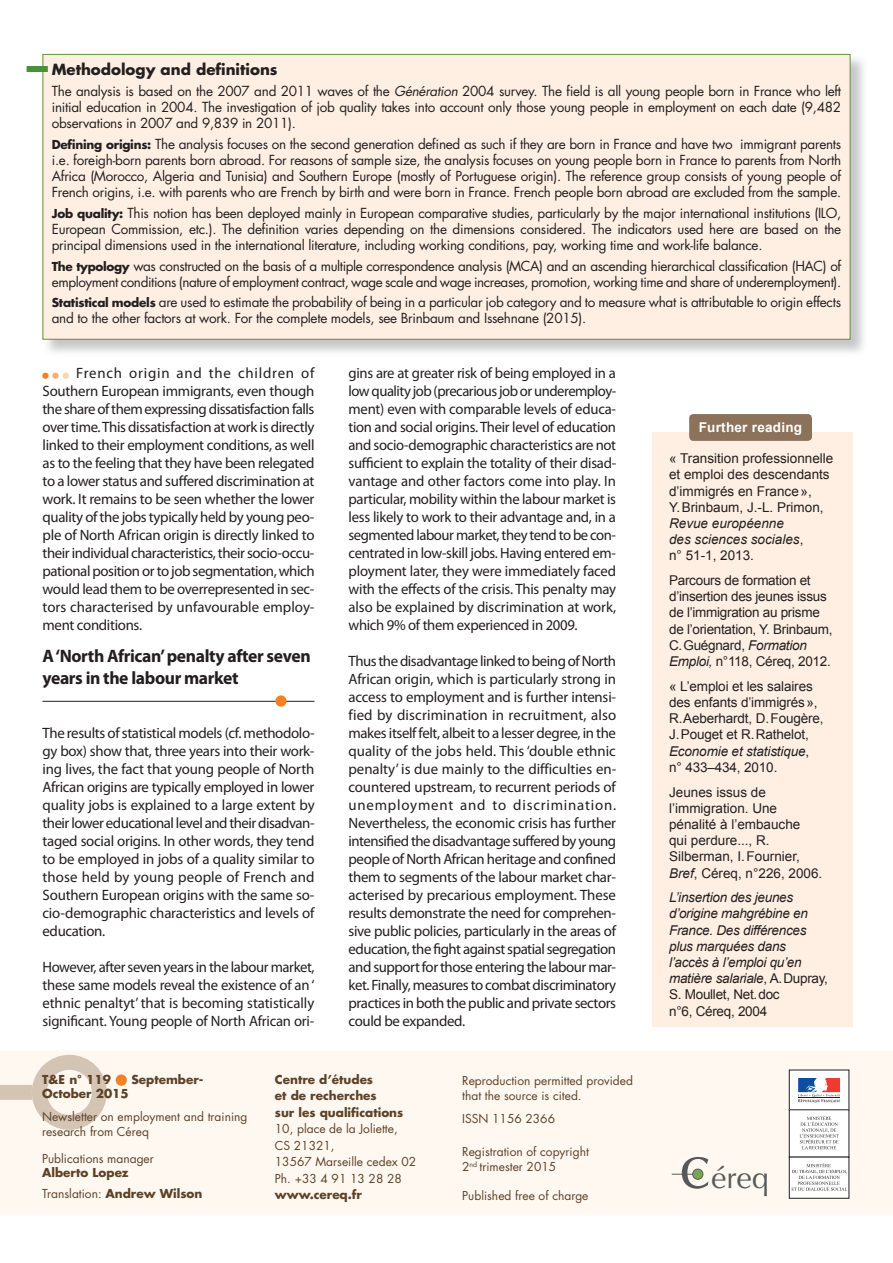
<style>
.page{position:relative;width:893px;height:1263px;background:#fff}
.page>*{position:absolute;margin:0;border:0;box-sizing:border-box;transform-origin:0 0}
.t1{font:30.6px "Optima";color:#57585a}
.t2{font:700 18px/21.6px "Myriad Pro";letter-spacing:-.02em;color:#231f20}
.t3{font:300 16.5px "Futura";color:#f48026}
.t4{font:15px/18px "Myriad Pro";letter-spacing:-.015em;color:#231f20;text-align:justify}
.t5{font:700 15px "Futura";color:#231f20}
.t6{font:13.5px/16.2px "Futura";letter-spacing:-.02em;color:#231f20;text-align:justify}
.t7{font:13.5px/16.2px "Arial";letter-spacing:-.01em;color:#231f20}
.t8{font:italic 13.5px/16.2px "Arial";letter-spacing:-.02em;color:#231f20}
.t9{font:italic 13.5px/16.2px "Arial";color:#231f20}
.t10{font:700 13.5px "Arial";letter-spacing:.02em;color:#fff}
.t11{font:12px/16.5px "Futura";color:#5d4228}
.t12{font:700 12px/16.5px "Futura";color:#5d4228}
.s1{font-style:italic}
.s2{font-weight:700;font-size:12px}
.s3{color:#faae74}
.s4{color:#fdd4b2}
.s5{font-weight:400}
.s6{font-style:normal}
.s7{font-size:63.9px}
</style>
<div class="page">
<div style="left:0;top:1051px;width:893px;height:164px;background:#fef8f1"></div>
<svg style="left:0;top:1055px;width:107px;height:75px"></svg>
<hr style="left:43px;top:701px;width:271px;height:1px;background:#231f20">
<div style="left:116px;top:1074px;width:11px;height:12px;background:#f48026;border-radius:50%"></div>
<svg style="left:672px;top:1174px;width:21px;height:1px"></svg>
<div style="left:693px;top:1169px;width:10px;height:10px;background:#79a751;border-radius:50%"></div>
<div style="left:693px;top:1169px;width:10px;height:10px;border:1px solid #57585a;border-radius:50%"></div>
<div style="left:652px;top:432px;width:200px;height:594px;background:#feefe2"></div>
<div style="left:689px;top:414px;width:123px;height:27px;background:#8c725b;border-radius:4px"></div>
<div style="left:789px;top:1070px;width:60px;height:40px;background:#fff"></div>
<svg style="left:798px;top:1078px;width:42px;height:25px"></svg>
<hr style="left:798px;top:1097px;width:42px;height:1px;background:#231f20">
<div style="left:789px;top:1110px;width:60px;height:47px;background:#fff"></div>
<div style="left:789px;top:1157px;width:60px;height:41px;background:#fff"></div>
<svg style="left:799px;top:1116px;width:40px;height:33px"></svg>
<svg style="left:791px;top:1163px;width:56px;height:28px"></svg>
<img style="left:47px;top:55px;width:817px;height:298px">
<div style="left:43px;top:54px;width:807px;height:285px;background:#feefe2"></div>
<div style="left:27px;top:66px;width:21px;height:6px;background:#459336"></div>
<div style="left:275px;top:695px;width:12px;height:12px;background:#f48026;border-radius:50%"></div>
<p class="t5" style="left:52px;top:59px;width:227px">Methodology and definitions</p>
<p class="t6" style="left:52px;top:82px;width:791px">The analysis is based on the 2007 and 2011 waves of the <span class="s1">Génération</span> 2004 survey. The field is all young people born in France who left initial education in 2004. The investigation of job quality takes into account only those young people in employment on each date (9,482 observations in 2007 and 9,839 in 2011).</p>
<p class="t6" style="left:52px;top:135px;width:791px"><span class="s2">Defining origins:</span> The analysis focuses on the second generation defined as such if they are born in France and have two immigrant parents i.e. foreigh-born parents born abroad. For reasons of sample size, the analysis focuses on young people born in France to parents from North Africa (Morocco, Algeria and Tunisia) and Southern Europe (mostly of Portuguese origin). The reference group consists of young people of French origins, i.e. with parents who are French by birth and were born in France. French people born abroad are excluded from the sample.</p>
<p class="t6" style="left:52px;top:204px;width:791px"><span class="s2">Job quality:</span> This notion has been deployed mainly in European comparative studies, particularly by the major international institutions (ILO, European Commission, etc.). The definition varies depending on the dimensions considered. The indicators used here are based on the principal dimensions used in the international literature, including working conditions, pay, working time and work-life balance.</p>
<p class="t6" style="left:52px;top:257px;width:791px"><span class="s2">The typology</span> was constructed on the basis of a multiple correspondence analysis (MCA) and an ascending hierarchical classification (HAC) of employment conditions (nature of employment contract, wage scale and wage increases, promotion, working time and share of underemployment).</p>
<p class="t6" style="left:52px;top:294px;width:791px"><span class="s2">Statistical models</span> are used to estimate the probability of being in a particular job category and to measure what is attributable to origin effects and to the other factors at work. For the complete models, see Brinbaum and Issehnane (2015).</p>
<p class="t4" style="left:43px;top:364px;width:274px;text-indent:34px">French origin and the children of Southern European immigrants, even though the share of them expressing dissatisfaction falls over time. This dissatisfaction at work is directly linked to their employment conditions, as well as to the feeling that they have been relegated to a lower status and suffered discrimination at work. It remains to be seen whether the lower quality of the jobs typically held by young peo&shy;ple of North African origin is directly linked to their individual characteristics, their socio-occu&shy;pational position or to job segmentation, which would lead them to be overrepresented in sec&shy;tors characterised by unfavourable employ&shy;ment conditions.</p>
<p class="t2" style="left:43px;top:645px;width:270px">A ‘North African’ penalty after seven years in the labour market</p>
<p class="t4" style="left:43px;top:724px;width:274px">The results of statistical models (cf. methodolo&shy;gy box) show that, three years into their work&shy;ing lives, the fact that young people of North African origins are typically employed in lower quality jobs is explained to a large extent by their lower educational level and their disadvan&shy;taged social origins. In other words, they tend to be employed in jobs of a quality similar to those held by young people of French and Southern European origins with the same so&shy;cio-demographic characteristics and levels of education.</p>
<p class="t4" style="left:43px;top:958px;width:274px">However, after seven years in the labour market, these same models reveal the existence of an ‘ ethnic penaltyt’ that is becoming statistically significant. Young people of North African ori-</p>
<p class="t3" style="left:40px;top:365px;width:32px">•<span class="s3">•</span><span class="s4">•</span></p>
<p class="t4" style="left:349px;top:364px;width:269px">gins are at greater risk of being employed in a low quality job (precarious job or underemploy&shy;ment) even with comparable levels of educa&shy;tion and social origins. Their level of education and socio-demographic characteristics are not sufficient to explain the totality of their disad&shy;vantage and other factors come into play. In particular, mobility within the labour market is less likely to work to their advantage and, in a segmented labour market, they tend to be con&shy;centrated in low-skill jobs. Having entered em&shy;ployment later, they were immediately faced with the effects of the crisis. This penalty may also be explained by discrimination at work, which 9% of them experienced in 2009.</p>
<p class="t4" style="left:349px;top:652px;width:269px">Thus the disadvantage linked to being of North African origin, which is particularly strong in access to employment and is further intensi&shy;fied by discrimination in recruitment, also makes itself felt, albeit to a lesser degree, in the quality of the jobs held. This ‘double ethnic penalty’ is due mainly to the difficulties en&shy;countered upstream, to recurrent periods of unemployment and to discrimination.<br>Nevertheless, the economic crisis has further intensified the disadvantage suffered by young people of North African heritage and confined them to segments of the labour market char&shy;acterised by precarious employment. These results demonstrate the need for comprehen&shy;sive public policies, particularly in the areas of education, the fight against spatial segregation and support for those entering the labour mar&shy;ket. Finally, measures to combat discriminatory practices in both the public and private sectors could be expanded.</p>
<p class="t12" style="left:42px;top:1071px;width:70px">T&amp;E n° 119</p>
<p class="t12" style="left:131px;top:1071px;width:74px">September-</p>
<p class="t12" style="left:42px;top:1085px;width:88px">October 2015</p>
<p class="t11" style="left:42px;top:1109px;width:207px;line-height:14.4px">Newsletter on employment and training research from Céreq</p>
<p class="t11" style="left:42px;top:1150px;width:113px">Publications manager</p>
<p class="t12" style="left:42px;top:1162px;width:162px;line-height:20.7px">Alberto Lopez<br><span class="s5">Translation:</span> Andrew Wilson</p>
<p class="t12" style="left:275px;top:1071px;width:130px">Centre d’études<br>et de recherches<br>sur les qualifications</p>
<p class="t11" style="left:275px;top:1120px;width:143px">10, place de la Joliette,<br>CS 21321,<br>13567 Marseille cedex 02<br>Ph. +33 4 91 13 28 28</p>
<p class="t12" style="left:275px;top:1186px;width:89px">www.cereq.fr</p>
<p class="t11" style="left:462px;top:1072px;width:172px;line-height:15px">Reproduction permitted provided that the source is cited.</p>
<p class="t11" style="left:462px;top:1110px;width:94px">ISSN 1156 2366</p>
<p class="t11" style="left:462px;top:1144px;width:128px;line-height:15px">Registration of copyright<br>2<sup>nd</sup> trimester 2015</p>
<p class="t11" style="left:462px;top:1187px;width:128px">Published free of charge</p>
<p class="t10" style="left:699px;top:419px;width:105px">Further reading</p>
<p class="t7" style="left:669px;top:450px;width:166px">« Transition professionnelle et emploi des descendants d’immigrés en France »,<br>Y. Brinbaum, J.-L. Primon,</p>
<p class="t9" style="left:669px;top:515px;width:136px">Revue européenne des sciences sociales<span class="s6">, n° 51-1, 2013.</span></p>
<p class="t7" style="left:669px;top:572px;width:165px">Parcours de formation et d’insertion des jeunes issus de l’immigration au prisme de l’orientation, Y. Brinbaum,<br>C. Guégnard, <span class="s1">Formation<br>Emploi,</span> n°118, Céreq, 2012.</p>
<p class="t7" style="left:669px;top:678px;width:156px">« L’emploi et les salaires des enfants d’immigrés »,<br>R. Aeberhardt, D. Fougère,<br>J. Pouget et R. Rathelot,<br><span class="s1">Economie et statistique</span>, n° 433–434, 2010.</p>
<p class="t7" style="left:669px;top:784px;width:155px">Jeunes issus de l’immigration. Une pénalité à l’embauche<br>qui perdure..., R.<br>Silberman, I. Fournier,<br><span class="s1">Bref</span>, Céreq, n°226, 2006.</p>
<p class="t8" style="left:669px;top:889px;width:160px">L’insertion des jeunes d’origine mahgrébine en<br>France. Des différences plus marquées dans l’accès à l’emploi qu’en matière salariale<span class="s6">, A. Dupray,<br>S. Moullet, Net. doc<br>n°6, Céreq, 2004</span></p>
<h1 class="t1" style="left:679px;top:1160px;width:91px"><span class="s7">c</span>éreq</h1>
</div>
